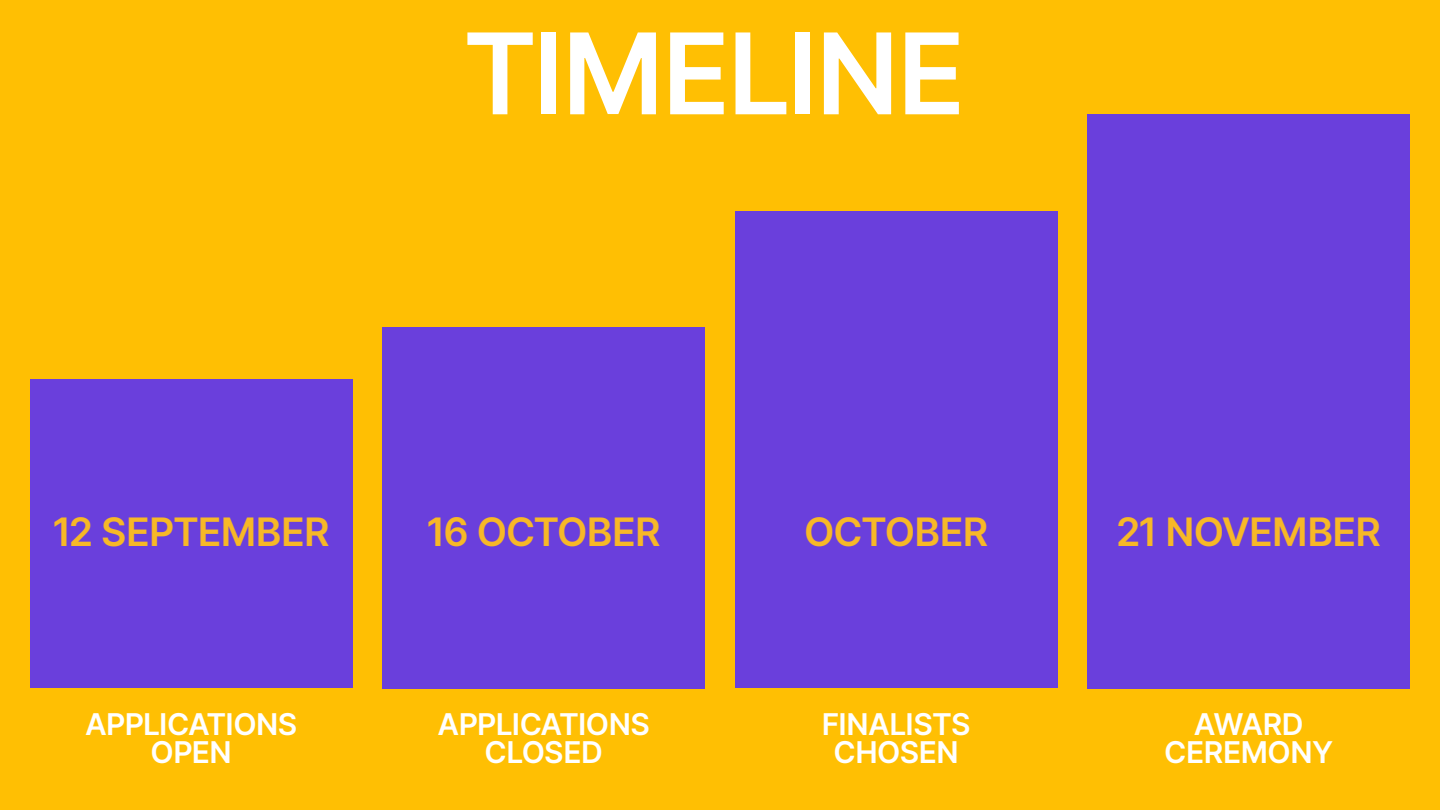
<style>
.page{position:relative;width:1440px;height:810px;background:#ffbf03}
.page>*{position:absolute;margin:0;border:0;box-sizing:border-box;transform-origin:0 0}
.t1{font:112.5px "Inter";letter-spacing:-.015em;color:#fff}
.t2{font:39.15px "Inter";letter-spacing:-.02em;color:#f7b827}
.t3{font:30px/28.1px "Inter";letter-spacing:-.02em;color:#fff;text-align:center}
</style>
<div class="page">
<div style="left:30px;top:380px;width:322px;height:308px;background:#6a3fdc"></div>
<div style="left:382px;top:327px;width:323px;height:361px;background:#6a3fdc"></div>
<div style="left:735px;top:212px;width:323px;height:476px;background:#6a3fdc"></div>
<div style="left:1088px;top:114px;width:322px;height:574px;background:#6a3fdc"></div>
<h1 class="t1" style="left:463px;top:-8px;width:504px">TIMELINE</h1>
<h2 class="t2" style="left:53px;top:504px;width:279px">12 SEPTEMBER</h2>
<h2 class="t2" style="left:427px;top:504px;width:236px">16 OCTOBER</h2>
<h2 class="t2" style="left:804px;top:504px;width:185px">OCTOBER</h2>
<h2 class="t2" style="left:1116px;top:504px;width:266px">21 NOVEMBER</h2>
<p class="t3" style="left:85px;top:709px;width:214px">APPLICATIONS<br>OPEN</p>
<p class="t3" style="left:822px;top:709px;width:150px">FINALISTS<br>CHOSEN</p>
<p class="t3" style="left:438px;top:709px;width:214px">APPLICATIONS<br>CLOSED</p>
<p class="t3" style="left:1164px;top:709px;width:170px">AWARD<br>CEREMONY</p>
</div>
